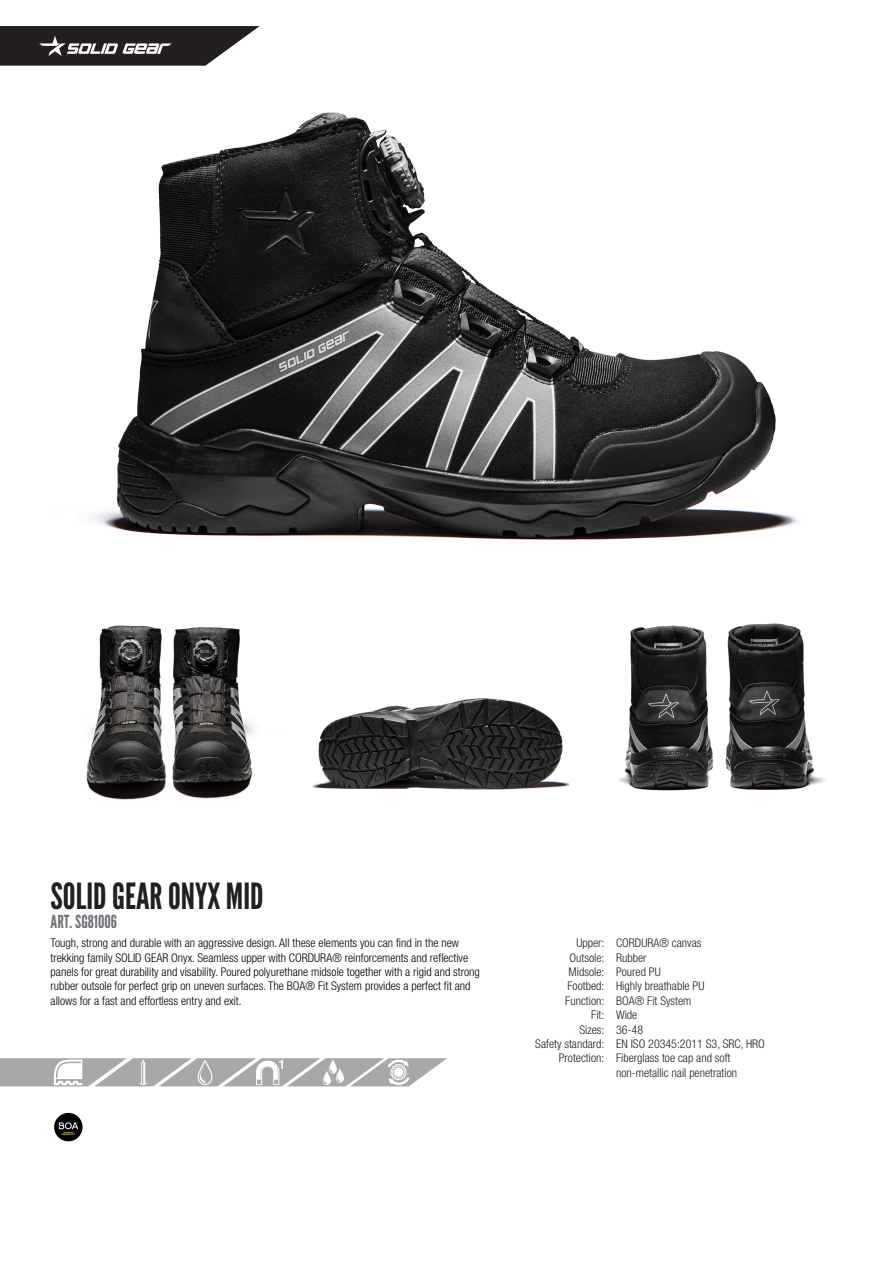
<style>
.page{position:relative;width:893px;height:1263px;background:#fff}
.page>*{position:absolute;margin:0;border:0;box-sizing:border-box;transform-origin:0 0}
.t1{font:36px "League Gothic";color:#231f20}
.t2{font:18px "League Gothic";color:#6d7175}
.bröd{font:300 condensed 12px/14.4px "Helvetica Neue";color:#000}
.t3{font:300 condensed 12px "Helvetica Neue";color:#231f20}
</style>
<div class="page">
<img style="left:92px;top:112px;width:706px;height:428px">
<svg style="left:0;top:26px;width:260px;height:40px;background:#4b4849"></svg>
<img style="left:313px;top:698px;width:255px;height:92px">
<img style="left:86px;top:625px;width:168px;height:175px">
<img style="left:618px;top:623px;width:207px;height:168px">
<div style="left:54px;top:1113px;width:29px;height:28px;background:#000;border-radius:50%"></div>
<svg style="left:59px;top:1122px;width:19px;height:13px"></svg>
<svg style="left:0;top:1058px;width:447px;height:28px"></svg>
<p class="t1" style="left:51px;top:874px;width:214px">SOLID GEAR ONYX MID</p>
<p class="bröd" style="left:51px;top:936px;width:410px">Tough, strong and durable with an aggressive design. All these elements you can find in the new</p>
<p class="bröd" style="left:51px;top:950px;width:431px">trekking family SOLID GEAR Onyx. Seamless upper with CORDURA® reinforcements and reflective panels for great durability and visability. Poured polyurethane midsole together with a rigid and strong rubber outsole for perfect grip on uneven surfaces. The BOA® Fit System provides a perfect fit and allows for a fast and effortless entry and exit.</p>
<p class="t2" style="left:51px;top:911px;width:68px">ART. SG81006</p>
<p class="t3" style="left:576px;top:936px;width:29px">Upper:</p>
<p class="t3" style="left:569px;top:950px;width:36px">Outsole:</p>
<p class="t3" style="left:569px;top:965px;width:37px">Midsole:</p>
<p class="t3" style="left:567px;top:979px;width:38px">Footbed:</p>
<p class="t3" style="left:565px;top:994px;width:41px">Function:</p>
<p class="t3" style="left:591px;top:1008px;width:15px">Fit:</p>
<p class="t3" style="left:579px;top:1022px;width:26px">Sizes:</p>
<p class="t3" style="left:535px;top:1037px;width:71px">Safety standard:</p>
<p class="t3" style="left:559px;top:1051px;width:47px">Protection:</p>
<p class="t3" style="left:616px;top:936px;width:87px">CORDURA® canvas</p>
<p class="t3" style="left:616px;top:950px;width:32px">Rubber</p>
<p class="t3" style="left:616px;top:965px;width:46px">Poured PU</p>
<p class="t3" style="left:616px;top:979px;width:90px">Highly breathable PU</p>
<p class="t3" style="left:616px;top:994px;width:77px">BOA® Fit System</p>
<p class="t3" style="left:616px;top:1008px;width:23px">Wide</p>
<p class="t3" style="left:616px;top:1022px;width:29px">36-48</p>
<p class="t3" style="left:616px;top:1037px;width:150px">EN ISO 20345:2011 S3, SRC, HRO</p>
<p class="t3" style="left:616px;top:1051px;width:116px">Fiberglass toe cap and soft</p>
<p class="t3" style="left:616px;top:1066px;width:123px">non-metallic nail penetration</p>
</div>
